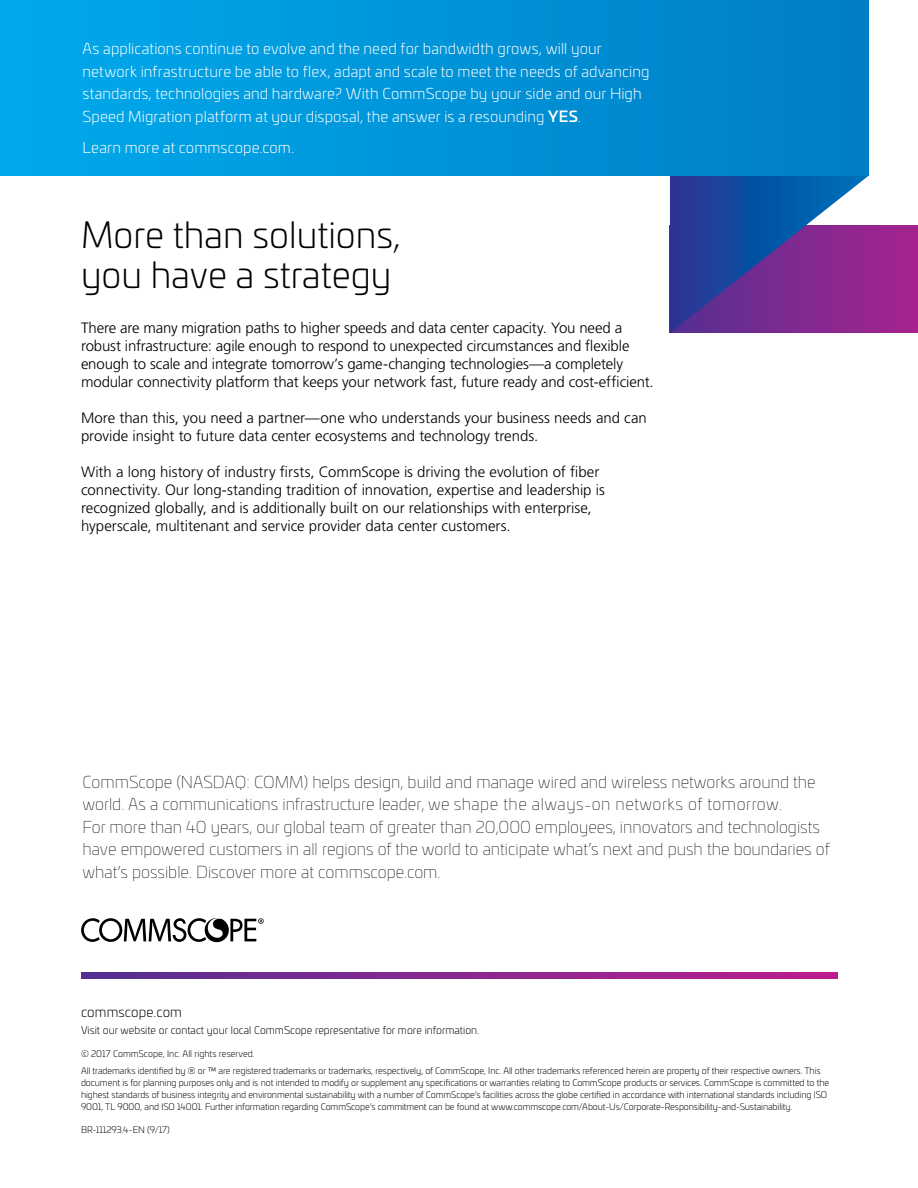
<style>
.page{position:relative;width:918px;height:1188px;background:#fff}
.page>*{position:absolute;margin:0;border:0;box-sizing:border-box;transform-origin:0 0}
.t1{font:300 36px/40.5px "Univia Pro";color:#000}
.t2{font:100 16.5px/22.5px "Univia Pro";color:#000}
.t3{font:300 15px/18px "Frutiger LT Pro";letter-spacing:-.005em;color:#000}
.t4{font:300 15px/22.5px "Univia Pro";letter-spacing:.005em;color:#fff}
.t5{font:300 13.5px "Univia Pro";letter-spacing:.01em;color:#000}
.t6{font:300 10.5px "Univia Pro";color:#000}
.t7{font:300 9px/12px "Univia Pro";letter-spacing:-.01em;color:#000}
.s1{font-weight:500}
</style>
<div class="page">
<svg style="left:81px;top:918px;width:183px;height:24px"></svg>
<svg style="left:81px;top:972px;width:756px;height:7px;background:#88278f"></svg>
<div style="left:670px;top:225px;width:248px;height:108px;background:#9e248f"></div>
<svg style="left:670px;top:176px;width:198px;height:157px;background:#4f439d"></svg>
<div style="left:0;top:0;width:869px;height:176px;background:linear-gradient(to right,#00aaec,#007ec6)"></div>
<p class="t4" style="left:82px;top:37px;width:569px">As applications continue to evolve and the need for bandwidth grows, will your network infrastructure be able to flex, adapt and scale to meet the needs of advancing standards, technologies and hardware? With CommScope by your side and our High Speed Migration platform at your disposal, the answer is a resounding <span class="s1">YES</span>.</p>
<h3 class="t4" style="left:82px;top:136px;width:213px">Learn more at commscope.com.</h3>
<h1 class="t1" style="left:81px;top:213px;width:321px">More than solutions, you have a strategy</h1>
<p class="t3" style="left:81px;top:319px;width:574px">There are many migration paths to higher speeds and data center capacity. You need a robust infrastructure: agile enough to respond to unexpected circumstances and flexible enough to scale and integrate tomorrow’s game-changing technologies—a completely modular connectivity platform that keeps your network fast, future ready and cost-efficient.</p>
<h3 class="t3" style="left:81px;top:409px;width:567px">More than this, you need a partner—one who understands your business needs and can provide insight to future data center ecosystems and technology trends.</h3>
<p class="t3" style="left:81px;top:463px;width:525px">With a long history of industry firsts, CommScope is driving the evolution of fiber connectivity. Our long-standing tradition of innovation, expertise and leadership is recognized globally, and is additionally built on our relationships with enterprise, hyperscale, multitenant and service provider data center customers.</p>
<p class="t2" style="left:82px;top:769px;width:749px">CommScope (NASDAQ: COMM) helps design, build and manage wired and wireless networks around the world. As a communications infrastructure leader, we shape the always-on networks of tomorrow.<br>For more than 40 years, our global team of greater than 20,000 employees, innovators and technologists have empowered customers in all regions of the world to anticipate what’s next and push the boundaries of what’s possible. Discover more at commscope.com.</p>
<h3 class="t5" style="left:81px;top:1002px;width:102px">commscope.com</h3>
<p class="t6" style="left:81px;top:1023px;width:400px">Visit our website or contact your local CommScope representative for more information.</p>
<p class="t7" style="left:81px;top:1045px;width:741px;line-height:17.4px">© 2017 CommScope, Inc. All rights reserved.<br>All trademarks identified by ® or ™ are registered trademarks or trademarks, respectively, of CommScope, Inc. All other trademarks referenced herein are property of their respective owners. This</p>
<p class="t7" style="left:81px;top:1077px;width:750px">document is for planning purposes only and is not intended to modify or supplement any specifications or warranties relating to CommScope products or services. CommScope is committed to the highest standards of business integrity and environmental sustainability with a number of CommScope’s facilities across the globe certified in accordance with international standards including ISO<br>9001, TL 9000, and ISO 14001. Further information regarding CommScope’s commitment can be found at www.commscope.com/About-Us/Corporate-Responsibility-and-Sustainability.</p>
<p class="t7" style="left:81px;top:1124px;width:90px">BR-111293.4-EN (9/17)</p>
</div>
